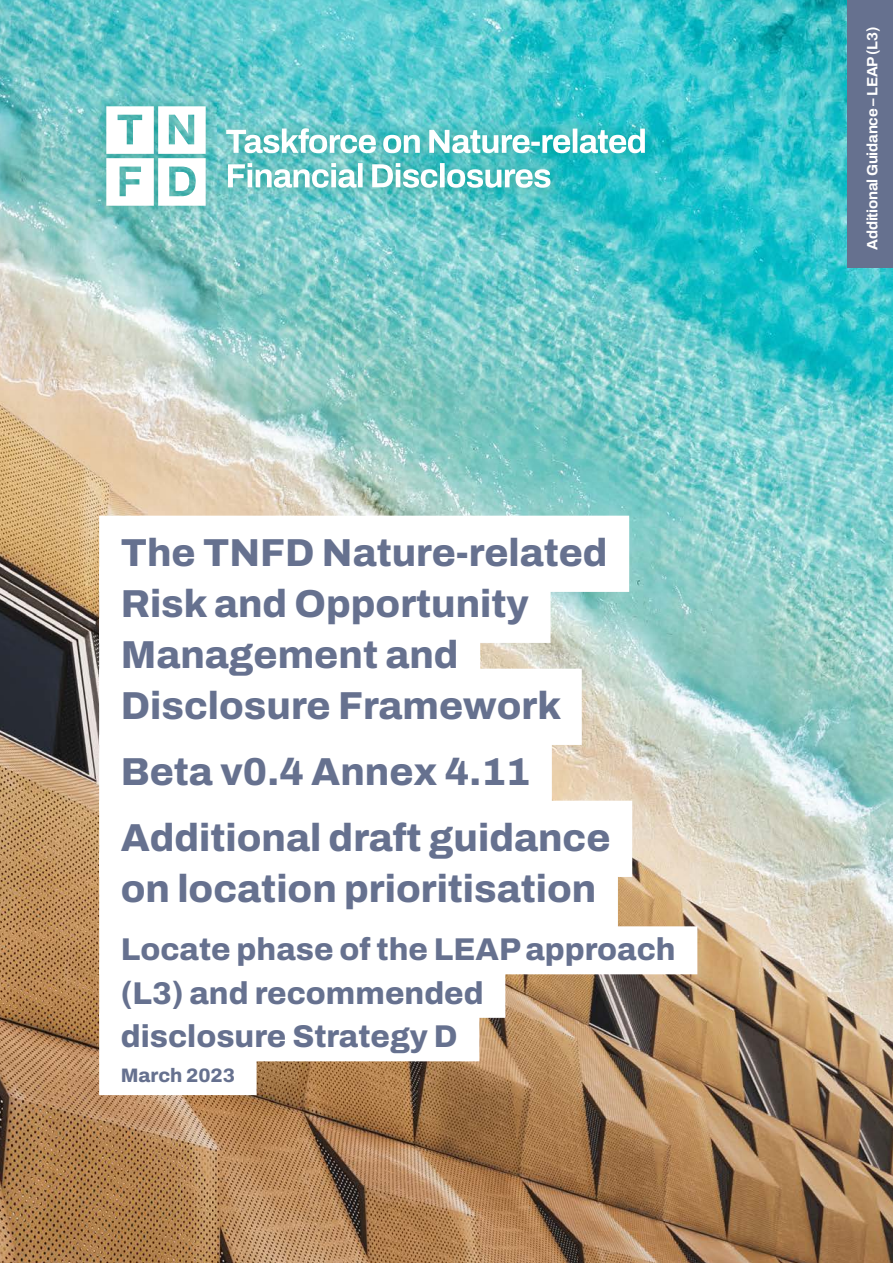
<style>
.page{position:relative;width:893px;height:1263px;background:#fff}
.page>*{position:absolute;margin:0;border:0;box-sizing:border-box;transform-origin:0 0}
.Cover_Text_Block{font:800 39px "Archivo";color:#66718f}
.Cover_Text_Block-2{font:800 31.5px "Archivo";color:#66718f}
.Cover_Text_Block_sma{font:800 19.5px "Archivo";color:#66718f}
.Page_Side_Bar_-_runn{font:700 15px "Archivo";letter-spacing:-.015em;color:#fff}
</style>
<div class="page">
<img style="left:0;top:0;width:893px;height:1263px">
<div style="left:847px;top:0;width:46px;height:268px;background:#66718f"></div>
<div style="left:91px;top:91px;width:570px;height:130px;background:#109487;opacity:.5"></div>
<svg style="left:106px;top:106px;width:100px;height:100px"></svg>
<svg style="left:228px;top:163px;width:322px;height:25px"></svg>
<svg style="left:226px;top:128px;width:419px;height:25px"></svg>
<div style="left:99px;top:516px;width:530px;height:76px;background:#fff"></div>
<div style="left:99px;top:567px;width:452px;height:76px;background:#fff"></div>
<div style="left:99px;top:618px;width:381px;height:76px;background:#fff"></div>
<div style="left:99px;top:669px;width:483px;height:76px;background:#fff"></div>
<div style="left:99px;top:735px;width:453px;height:76px;background:#fff"></div>
<div style="left:99px;top:801px;width:533px;height:76px;background:#fff"></div>
<div style="left:99px;top:852px;width:519px;height:76px;background:#fff"></div>
<div style="left:99px;top:926px;width:598px;height:48px;background:#fff"></div>
<div style="left:99px;top:970px;width:406px;height:48px;background:#fff"></div>
<div style="left:99px;top:1013px;width:380px;height:48px;background:#fff"></div>
<div style="left:99px;top:1060px;width:158px;height:35px;background:#fff"></div>
<p class="Cover_Text_Block" style="left:121px;top:523px;width:488px">The TNFD Nature-related</p>
<p class="Cover_Text_Block" style="left:121px;top:574px;width:410px">Risk and Opportunity</p>
<p class="Cover_Text_Block" style="left:121px;top:625px;width:339px">Management and</p>
<p class="Cover_Text_Block" style="left:121px;top:676px;width:442px">Disclosure Framework</p>
<p class="Cover_Text_Block" style="left:121px;top:742px;width:411px">Beta v0.4 Annex 4.11</p>
<p class="Cover_Text_Block" style="left:121px;top:808px;width:491px">Additional draft guidance</p>
<p class="Cover_Text_Block" style="left:121px;top:859px;width:477px">on location prioritisation</p>
<p class="Cover_Text_Block-2" style="left:121px;top:926px;width:556px">Locate phase of the LEAP approach</p>
<p class="Cover_Text_Block-2" style="left:121px;top:969px;width:364px">(L3) and recommended</p>
<p class="Cover_Text_Block-2" style="left:121px;top:1013px;width:338px">disclosure Strategy D</p>
<p class="Cover_Text_Block_sma" style="left:121px;top:1060px;width:116px">March 2023</p>
<p class="Page_Side_Bar_-_runn" style="left:861px;top:250px;width:225px;rotate:-90deg">Additional Guidance – LEAP (L3)</p>
</div>
